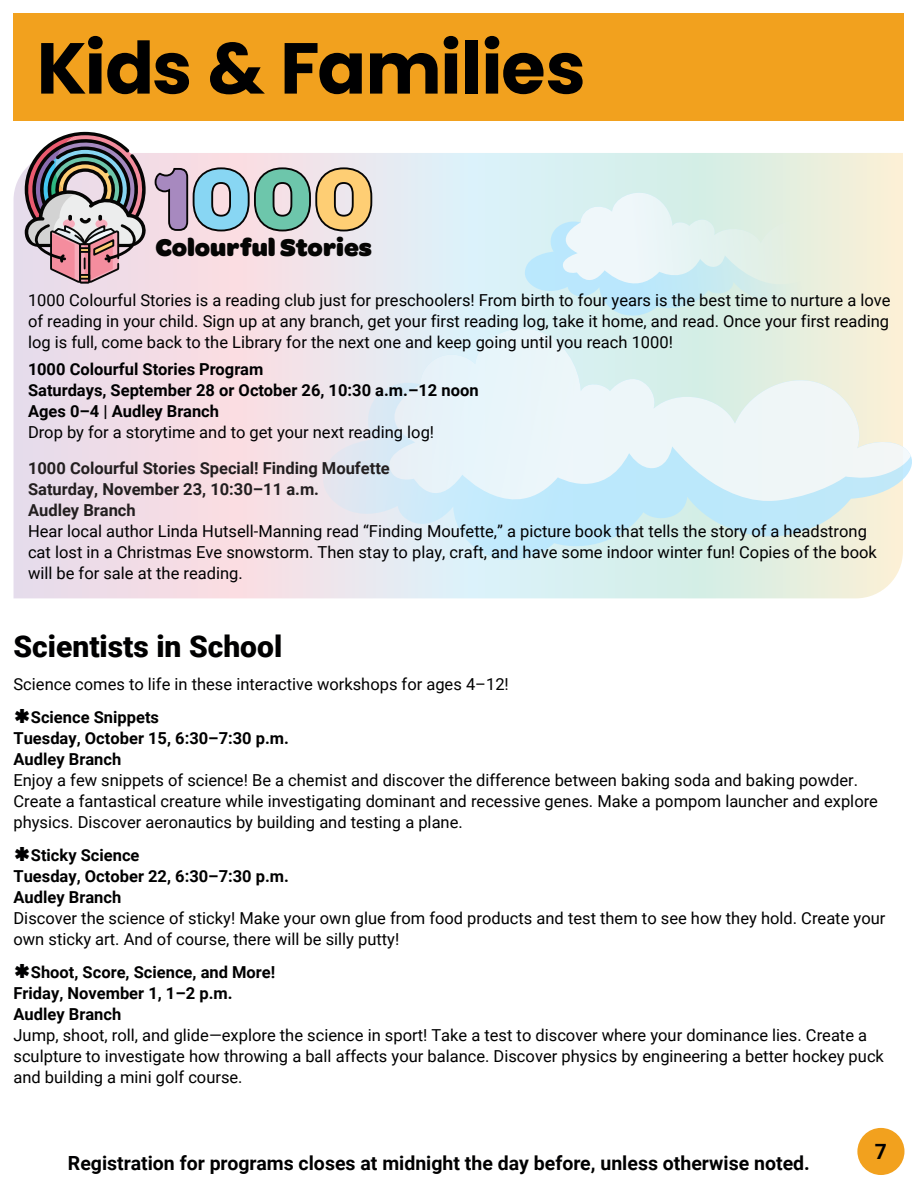
<style>
.page{position:relative;width:918px;height:1188px;background:#fff}
.page>*{position:absolute;margin:0;border:0;box-sizing:border-box;transform-origin:0 0}
.t1{font:700 92.1px "Omnes";color:#a789bf}
.t2{font:700 72px "Poppins";letter-spacing:-.015em;color:#000001}
.t3{font:900 30px "Roboto";color:#000001}
.t4{font:900 25.8px "Omnes";color:#050504}
.t5{font:700 21px "Roboto";color:#000001}
.t6{font:700 19.5px "Roboto";color:#000001}
.t7{font:16.5px/21px "Roboto";color:#000001}
.t8{font:700 16.5px/21px "Roboto";color:#000001}
.t9{font:700 16.5px/21px "Roboto";color:#231f20}
.s1{color:#88d6f3}
.s2{color:#6dc6ab}
.s3{color:#fece74}
</style>
<div class="page">
<div style="left:857px;top:1128px;width:47px;height:47px;background:#f2a11e;border-radius:50%"></div>
<div style="left:14px;top:14px;width:890px;height:108px;background:#f2a11e"></div>
<svg style="left:14px;top:153px;width:889px;height:445px;background:#ebe4e8"></svg>
<svg style="left:323px;top:322px;width:589px;height:242px;background:#e0ebed"></svg>
<svg style="left:366px;top:322px;width:545px;height:206px;background:#e0f0f2"></svg>
<svg style="left:525px;top:189px;width:341px;height:129px;background:#d7eeec"></svg>
<svg style="left:549px;top:189px;width:313px;height:110px;background:#dfefeb"></svg>
<svg style="left:154px;top:166px;width:219px;height:66px;background:#d2c1c7"></svg>
<svg style="left:17px;top:132px;width:131px;height:152px;background:#a6979c"></svg>
<h2 class="t2" style="left:37px;top:27px;width:550px">Kids &amp; Families</h2>
<h1 class="t1" style="left:154px;top:133px;width:221px">1<span class="s1">0</span><span class="s2">0</span><span class="s3">0</span></h1>
<h3 class="t4" style="left:155px;top:229px;width:218px">Colourful Stories</h3>
<p class="t7" style="left:28px;top:289px;width:864px;text-align:justify">1000 Colourful Stories is a reading club just for preschoolers! From birth to four years is the best time to nurture a love of reading in your child. Sign up at any branch, get your first reading log, take it home, and read. Once your first reading log is full, come back to the Library for the next one and keep going until you reach 1000!</p>
<p class="t8" style="left:28px;top:358px;width:452px">1000 Colourful Stories Program<br>Saturdays, September 28 or October 26, 10:30 a.m.–12 noon<br>Ages 0–4 | Audley Branch</p>
<p class="t7" style="left:28px;top:421px;width:408px">Drop by for a storytime and to get your next reading log!</p>
<p class="t9" style="left:28px;top:457px;width:363px">1000 Colourful Stories Special! Finding Moufette<br>Saturday, November 23, 10:30–11 a.m.<br>Audley Branch</p>
<p class="t7" style="left:28px;top:520px;width:850px">Hear local author Linda Hutsell-Manning read “Finding Moufette,” a picture book that tells the story of a headstrong cat lost in a Christmas Eve snowstorm. Then stay to play, craft, and have some indoor winter fun! Copies of the book will be for sale at the reading.</p>
<h3 class="t3" style="left:14px;top:625px;width:270px">Scientists in School</h3>
<p class="t7" style="left:14px;top:673px;width:497px">Science comes to life in these interactive workshops for ages 4–12!</p>
<p class="t8" style="left:14px;top:706px;width:277px;text-indent:17px">Science Snippets<br>Tuesday, October 15, 6:30–7:30 p.m.<br>Audley Branch</p>
<p class="t7" style="left:14px;top:769px;width:866px">Enjoy a few snippets of science! Be a chemist and discover the difference between baking soda and baking powder.<br>Create a fantastical creature while investigating dominant and recessive genes. Make a pompom launcher and explore physics. Discover aeronautics by building and testing a plane.</p>
<p class="t8" style="left:14px;top:844px;width:277px;text-indent:17px">Sticky Science<br>Tuesday, October 22, 6:30–7:30 p.m.<br>Audley Branch</p>
<p class="t7" style="left:14px;top:907px;width:873px">Discover the science of sticky! Make your own glue from food products and test them to see how they hold. Create your own sticky art. And of course, there will be silly putty!</p>
<p class="t8" style="left:14px;top:961px;width:263px;text-indent:17px">Shoot, Score, Science, and More!<br>Friday, November 1, 1–2 p.m.<br>Audley Branch</p>
<p class="t7" style="left:14px;top:1024px;width:872px">Jump, shoot, roll, and glide—explore the science in sport! Take a test to discover where your dominance lies. Create a sculpture to investigate how throwing a ball affects your balance. Discover physics by engineering a better hockey puck and building a mini golf course.</p>
<p class="t6" style="left:68px;top:1149px;width:743px">Registration for programs closes at midnight the day before, unless otherwise noted.</p>
<p class="t5" style="left:875px;top:1137px;width:14px">7</p>
</div>
